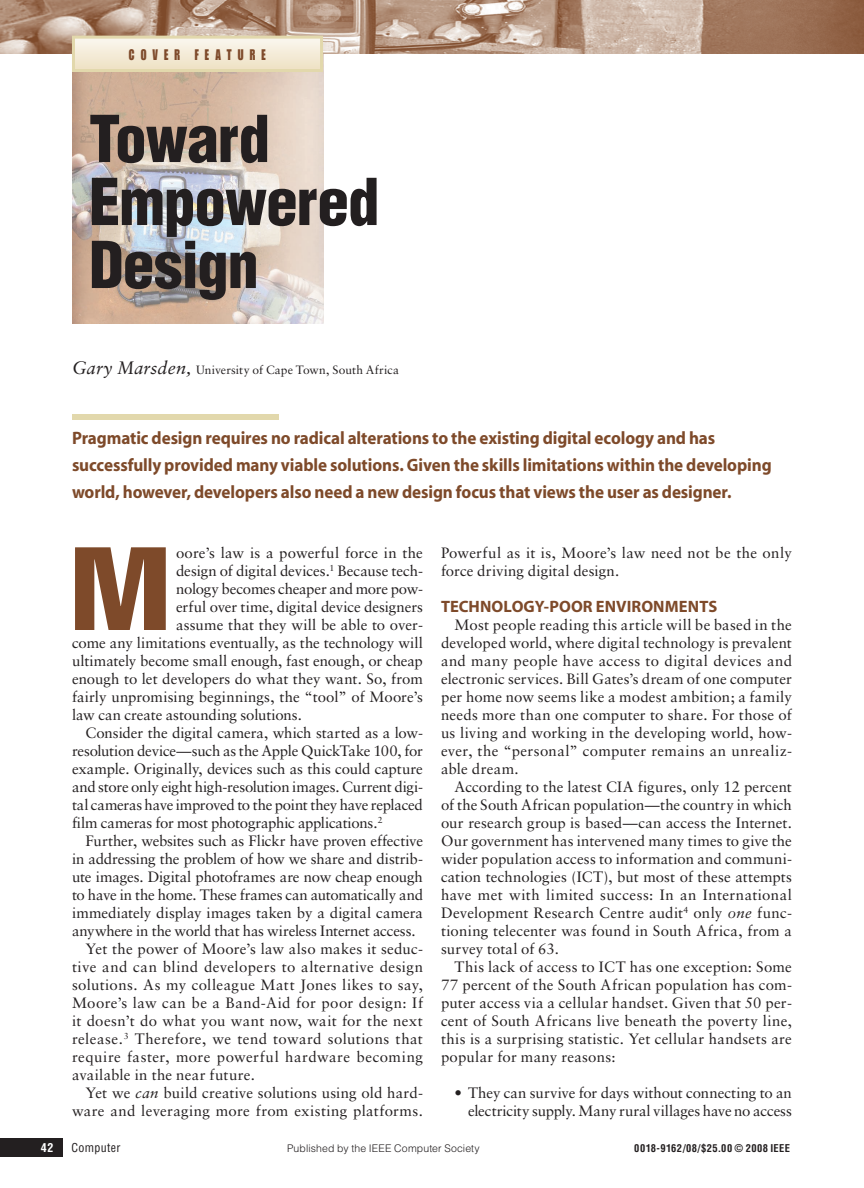
<style>
.page{position:relative;width:864px;height:1188px;background:#fff}
.page>*{position:absolute;margin:0;border:0;box-sizing:border-box;transform-origin:0 0}
.t1{font:extra-condensed 116.1px "Helvetica";color:#7e4a2a;scale:1.25 1}
.t2{font:900 condensed 63px/63px "Helvetica";letter-spacing:-.015em;color:#231f20}
.t3{font:18px/27px "Myriad MM";letter-spacing:-.005em;color:#7e4a2a;scale:.95 1}
.t4{font:16.5px "Myriad MM";letter-spacing:.005em;color:#7e4a2a}
.t5{font:15px/18px "Sabon";color:#231f20;text-align:justify}
.t6{font:15px "Sabon";letter-spacing:-.02em;color:#231f20}
.t7{font:15px "Sabon";letter-spacing:.03em;color:#231f20}
.t8{font:15px "Sabon";letter-spacing:.02em;color:#231f20}
.t9{font:15px "Sabon";letter-spacing:.025em;color:#231f20}
.t10{font:15px "Impact LT Std";letter-spacing:.515em;color:#7e4a2a;scale:.8 1}
.t11{font:12px "Sabon";letter-spacing:.01em;color:#231f20}
.t12{font:condensed 12px "Helvetica";letter-spacing:.025em;color:#231f20}
.t13{font:700 condensed 12px "Helvetica";color:#fff}
.t14{font:300 10.5px "Helvetica";letter-spacing:.01em;color:#231f20}
.t15{font:700 condensed 10.5px "Helvetica";letter-spacing:.035em;color:#231f20}
.s1{font-style:italic;font-size:18px}
.s2{font-style:italic}
</style>
<div class="page">
<img style="left:72px;top:72px;width:251px;height:251px">
<div style="left:72px;top:414px;width:207px;height:6px;background:#e2d8ac"></div>
<div style="left:0;top:1138px;width:63px;height:18px;background:#231f20"></div>
<svg style="left:0;top:0;width:864px;height:54px"></svg>
<svg style="left:76px;top:40px;width:243px;height:28px"></svg>
<div style="left:72px;top:36px;width:251px;height:36px;border:3px solid #e2d8ac"></div>
<p class="t10" style="left:129px;top:46px;width:172px">COVER FEATURE</p>
<h2 class="t2" style="left:89px;top:107px;width:292px">Toward<br>Empowered<br>Design</h2>
<p class="t11" style="left:72px;top:363px;width:329px"><span class="s1">Gary Marsden,</span> University of Cape Town, South Africa</p>
<p class="t3" style="left:72px;top:425px;width:738px">Pragmatic design requires no radical alterations to the existing digital ecology and has successfully provided many viable solutions. Given the skills limitations within the developing world, however, developers also need a new design focus that views the user as designer.</p>
<h1 class="t1" style="left:72px;top:515px;width:79px">M</h1>
<p class="t5" style="left:176px;top:544px;width:248px">oore’s law is a powerful force in the</p>
<p class="t5" style="left:176px;top:562px;width:248px">design of digital devices.<sup>1</sup> Because tech-</p>
<p class="t5" style="left:176px;top:580px;width:248px">nology becomes cheaper and more pow-</p>
<p class="t5" style="left:176px;top:598px;width:248px">erful over time, digital device designers</p>
<p class="t5" style="left:176px;top:616px;width:248px">assume that they will be able to over-</p>
<p class="t5" style="left:72px;top:634px;width:352px">come any limitations eventually, as the technology will</p>
<p class="t5" style="left:72px;top:652px;width:352px">ultimately become small enough, fast enough, or cheap</p>
<p class="t5" style="left:72px;top:670px;width:352px">enough to let developers do what they want. So, from</p>
<p class="t5" style="left:72px;top:688px;width:352px">fairly unpromising beginnings, the “tool” of Moore’s</p>
<p class="t5" style="left:72px;top:706px;width:231px">law can create astounding solutions.</p>
<p class="t5" style="left:86px;top:724px;width:339px">Consider the digital camera, which started as a low-</p>
<p class="t6" style="left:72px;top:742px;width:353px">resolution device—such as the Apple QuickTake 100, for</p>
<p class="t5" style="left:72px;top:760px;width:352px">example. Originally, devices such as this could capture</p>
<p class="t6" style="left:72px;top:778px;width:353px">and store only eight high-resolution images. Current digi-</p>
<p class="t6" style="left:72px;top:796px;width:352px">tal cameras have improved to the point they have replaced</p>
<p class="t6" style="left:72px;top:814px;width:312px">film cameras for most photographic applications.<sup>2</sup></p>
<p class="t5" style="left:86px;top:832px;width:339px">Further, websites such as Flickr have proven effective</p>
<p class="t5" style="left:72px;top:850px;width:352px">in addressing the problem of how we share and distrib-</p>
<p class="t5" style="left:72px;top:868px;width:352px">ute images. Digital photoframes are now cheap enough</p>
<p class="t5" style="left:72px;top:886px;width:353px">to have in the home. These frames can automatically and</p>
<p class="t5" style="left:72px;top:904px;width:353px">immediately display images taken by a digital camera</p>
<p class="t5" style="left:72px;top:922px;width:345px">anywhere in the world that has wireless Internet access.</p>
<p class="t5" style="left:86px;top:940px;width:339px">Yet the power of Moore’s law also makes it seduc-</p>
<p class="t7" style="left:72px;top:958px;width:353px">tive and can blind developers to alternative design</p>
<p class="t9" style="left:72px;top:976px;width:352px">solutions. As my colleague Matt Jones likes to say,</p>
<p class="t7" style="left:72px;top:994px;width:352px">Moore’s law can be a Band-Aid for poor design: If</p>
<p class="t8" style="left:72px;top:1012px;width:352px">it doesn’t do what you want now, wait for the next</p>
<p class="t9" style="left:72px;top:1030px;width:352px">release.<sup>3</sup> Therefore, we tend toward solutions that</p>
<p class="t7" style="left:72px;top:1048px;width:352px">require faster, more powerful hardware becoming</p>
<p class="t8" style="left:72px;top:1066px;width:185px">available in the near future.</p>
<p class="t5" style="left:86px;top:1084px;width:339px">Yet we <span class="s2">can</span> build creative solutions using old hard-</p>
<p class="t8" style="left:72px;top:1102px;width:352px">ware and leveraging more from existing platforms.</p>
<p class="t5" style="left:441px;top:544px;width:352px">Powerful as it is, Moore’s law need not be the only force driving digital design.</p>
<p class="t4" style="left:441px;top:599px;width:278px">Technology-Poor Environments</p>
<p class="t5" style="left:441px;top:616px;width:353px;text-indent:14px">Most people reading this article will be based in the developed world, where digital technology is prevalent and many people have access to digital devices and electronic services. Bill Gates’s dream of one computer per home now seems like a modest ambition; a family needs more than one computer to share. For those of us living and working in the developing world, how&shy;ever, the “personal” computer remains an unrealiz&shy;able dream.</p>
<p class="t5" style="left:441px;top:778px;width:353px;text-indent:14px">According to the latest CIA figures, only 12 percent of the South African population—the country in which our research group is based—can access the Internet.<br>Our government has intervened many times to give the wider population access to information and communi&shy;cation technologies (ICT), but most of these attempts have met with limited success: In an International Development Research Centre audit<sup>4</sup> only <span class="s2">one</span> func&shy;tioning telecenter was found in South Africa, from a survey total of 63.</p>
<p class="t5" style="left:441px;top:958px;width:352px;text-indent:14px">This lack of access to ICT has one exception: Some 77 percent of the South African population has com&shy;puter access via a cellular handset. Given that 50 per&shy;cent of South Africans live beneath the poverty line, this is a surprising statistic. Yet cellular handsets are popular for many reasons:</p>
<p class="t5" style="left:454px;top:1084px;width:339px;text-align:right">• They can survive for days without connecting to an electricity supply. Many rural villages have no access</p>
<p class="t13" style="left:41px;top:1140px;width:14px">42</p>
<p class="t12" style="left:71px;top:1140px;width:50px">Computer</p>
<p class="t14" style="left:287px;top:1142px;width:194px">Published by the IEEE Computer Society</p>
<p class="t15" style="left:634px;top:1142px;width:157px">0018-9162/08/$25.00 © 2008 IEEE</p>
</div>
